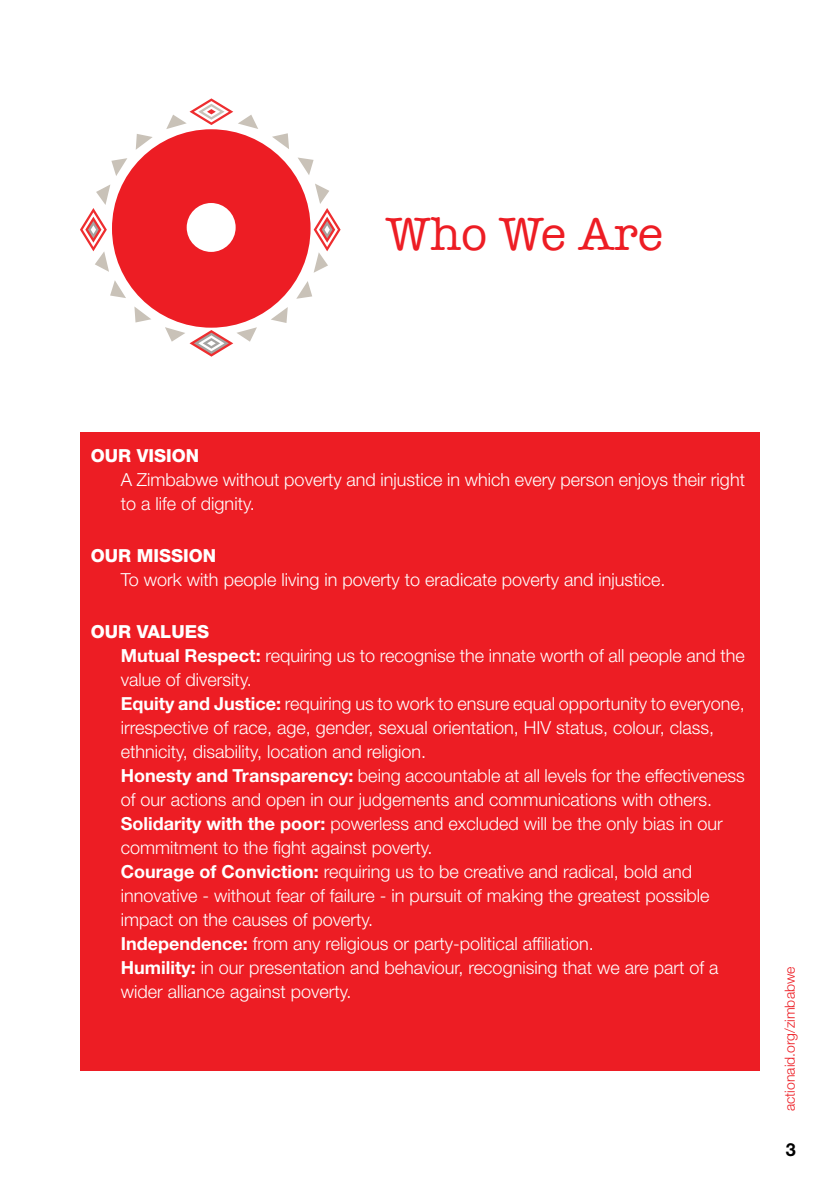
<style>
.page{position:relative;width:840px;height:1191px;background:#fff}
.page>*{position:absolute;margin:0;border:0;box-sizing:border-box;transform-origin:0 0}
.t1{font:48px "American Typewriter";color:#ed1d24}
.t2{font:300 18px/24px "Helvetica Neue LT Std";color:#fff}
.t3{font:800 18px "Helvetica Neue LT Std";color:#fff}
.t4{font:800 18px "Helvetica Neue LT Pro";color:#fff}
.t5{font:700 18px "Helvetica Neue LT Std";color:#000}
.t6{font:300 14px "Helvetica Neue LT Std";color:#ed1d24}
.s1{font-weight:700}
</style>
<div class="page">
<div style="left:80px;top:432px;width:679px;height:638px;background:#ed1d24"></div>
<div style="left:112px;top:129px;width:198px;height:199px;background:#ed1d24;border-radius:50%"></div>
<svg style="left:111px;top:158px;width:16px;height:18px"></svg>
<svg style="left:136px;top:134px;width:17px;height:16px"></svg>
<svg style="left:298px;top:157px;width:15px;height:18px"></svg>
<svg style="left:272px;top:133px;width:17px;height:16px"></svg>
<svg style="left:166px;top:98px;width:92px;height:31px"></svg>
<svg style="left:80px;top:185px;width:30px;height:87px"></svg>
<svg style="left:110px;top:280px;width:16px;height:18px"></svg>
<svg style="left:134px;top:306px;width:17px;height:16px"></svg>
<svg style="left:313px;top:183px;width:27px;height:90px"></svg>
<svg style="left:296px;top:281px;width:16px;height:18px"></svg>
<svg style="left:270px;top:307px;width:17px;height:16px"></svg>
<svg style="left:165px;top:327px;width:92px;height:30px"></svg>
<div style="left:186px;top:203px;width:49px;height:49px;background:#fff;border-radius:50%"></div>
<h1 class="t1" style="left:385px;top:198px;width:279px">Who We Are</h1>
<p class="t3" style="left:91px;top:445px;width:110px">OUR VISION</p>
<p class="t2" style="left:121px;top:467px;width:625px">A Zimbabwe without poverty and injustice in which every person enjoys their right to a life of dignity.</p>
<p class="t3" style="left:91px;top:545px;width:127px">OUR MISSION</p>
<p class="t2" style="left:121px;top:567px;width:546px">To work with people living in poverty to eradicate poverty and injustice.</p>
<p class="t4" style="left:91px;top:621px;width:120px">OUR VALUES</p>
<p class="t2" style="left:121px;top:643px;width:625px"><span class="s1">Mutual Respect:</span> requiring us to recognise the innate worth of all people and the value of diversity.<br><span class="s1">Equity and Justice:</span> requiring us to work to ensure equal opportunity to everyone, irrespective of race, age, gender, sexual orientation, HIV status, colour, class, ethnicity, disability, location and religion.<br><span class="s1">Honesty and Transparency:</span> being accountable at all levels for the effectiveness of our actions and open in our judgements and communications with others.<br><span class="s1">Solidarity with the poor:</span> powerless and excluded will be the only bias in our commitment to the fight against poverty.<br><span class="s1">Courage of Conviction:</span> requiring us to be creative and radical, bold and innovative - without fear of failure - in pursuit of making the greatest possible impact on the causes of poverty.<br><span class="s1">Independence:</span> from any religious or party-political affiliation.<br><span class="s1">Humility:</span> in our presentation and behaviour, recognising that we are part of a wider alliance against poverty.</p>
<p class="t6" style="left:780px;top:1111px;width:146px;rotate:-90deg">actionaid.org/zimbabwe</p>
<p class="t5" style="left:785px;top:1138px;width:12px">3</p>
</div>
